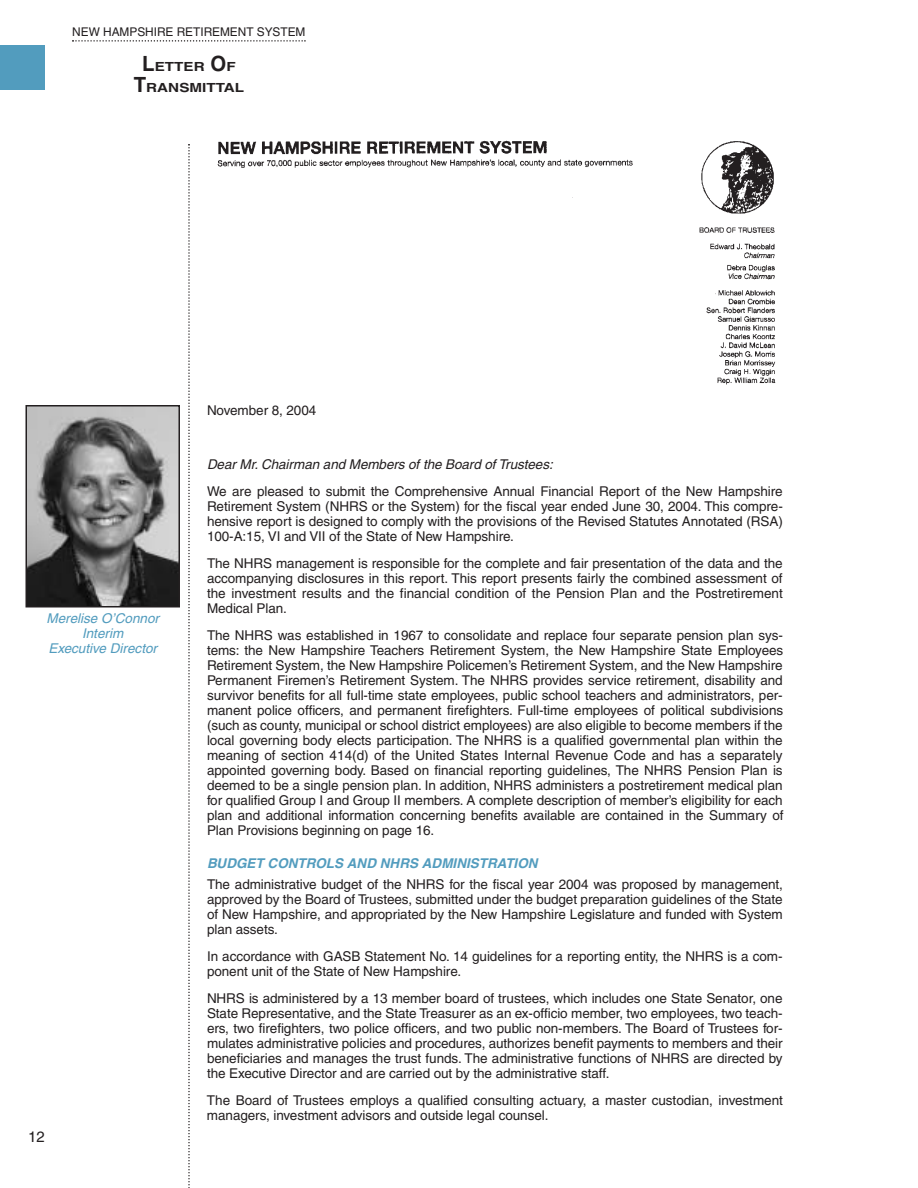
<style>
.page{position:relative;width:918px;height:1188px;background:#fff}
.page>*{position:absolute;margin:0;border:0;box-sizing:border-box;transform-origin:0 0}
.t1{font:15px "Helvetica";color:#231f20}
.t2{font:13.5px/15px "Helvetica";letter-spacing:-.005em;color:#231f20;text-align:justify}
.t3{font:italic 13.5px "Helvetica";letter-spacing:-.005em;color:#231f20}
.t4{font:italic 13.5px/15px "Helvetica";color:#529cbe;text-align:center}
.t5{font:italic 700 13.5px "Helvetica";color:#529cbe}
.t6{font:700 12.6px/21px "Helvetica";color:#231f20;text-align:center;scale:1.21 1}
.t7{font:12px "Helvetica";letter-spacing:-.005em;color:#231f20}
.s1{font-size:21px}
</style>
<div class="page">
<div style="left:0;top:45px;width:45px;height:45px;background:#529cbe"></div>
<svg style="left:72px;top:40px;width:234px;height:2px"></svg>
<svg style="left:188px;top:144px;width:2px;height:1044px"></svg>
<img style="left:217px;top:140px;width:559px;height:245px">
<img style="left:29px;top:408px;width:148px;height:197px">
<div style="left:26px;top:405px;width:154px;height:203px;border:2px solid #231f20"></div>
<p class="t7" style="left:72px;top:27px;width:235px">NEW HAMPSHIRE RETIREMENT SYSTEM</p>
<p class="t6" style="left:134px;top:57px;width:93px"><span class="s1">L</span>ETTER <span class="s1">O</span>F<br><span class="s1">T</span>RANSMITTAL</p>
<p class="t4" style="left:47px;top:612px;width:114px">Merelise O’Connor<br>Interim<br>Executive Director</p>
<p class="t1" style="left:28px;top:1131px;width:18px">12</p>
<p class="t2" style="left:207px;top:404px;width:111px">November 8, 2004</p>
<p class="t3" style="left:207px;top:459px;width:347px">Dear Mr. Chairman and Members of the Board of Trustees:</p>
<p class="t2" style="left:207px;top:485px;width:577px">We are pleased to submit the Comprehensive Annual Financial Report of the New Hampshire Retirement System (NHRS or the System) for the fiscal year ended June 30, 2004. This compre&shy;hensive report is designed to comply with the provisions of the Revised Statutes Annotated (RSA)<br>100-A:15, VI and VII of the State of New Hampshire.</p>
<p class="t2" style="left:207px;top:557px;width:577px">The NHRS management is responsible for the complete and fair presentation of the data and the accompanying disclosures in this report. This report presents fairly the combined assessment of the investment results and the financial condition of the Pension Plan and the Postretirement Medical Plan.</p>
<p class="t2" style="left:207px;top:629px;width:578px">The NHRS was established in 1967 to consolidate and replace four separate pension plan sys&shy;tems: the New Hampshire Teachers Retirement System, the New Hampshire State Employees Retirement System, the New Hampshire Policemen’s Retirement System, and the New Hampshire Permanent Firemen’s Retirement System. The NHRS provides service retirement, disability and survivor benefits for all full-time state employees, public school teachers and administrators, per&shy;manent police officers, and permanent firefighters. Full-time employees of political subdivisions (such as county, municipal or school district employees) are also eligible to become members if the local governing body elects participation. The NHRS is a qualified governmental plan within the meaning of section 414(d) of the United States Internal Revenue Code and has a separately appointed governing body. Based on financial reporting guidelines, The NHRS Pension Plan is deemed to be a single pension plan. In addition, NHRS administers a postretirement medical plan for qualified Group I and Group II members. A complete description of member’s eligibility for each plan and additional information concerning benefits available are contained in the Summary of Plan Provisions beginning on page 16.</p>
<p class="t5" style="left:207px;top:858px;width:332px">BUDGET CONTROLS AND NHRS ADMINISTRATION</p>
<p class="t2" style="left:207px;top:878px;width:577px">The administrative budget of the NHRS for the fiscal year 2004 was proposed by management, approved by the Board of Trustees, submitted under the budget preparation guidelines of the State of New Hampshire, and appropriated by the New Hampshire Legislature and funded with System plan assets.</p>
<p class="t2" style="left:207px;top:950px;width:577px">In accordance with GASB Statement No. 14 guidelines for a reporting entity, the NHRS is a com&shy;ponent unit of the State of New Hampshire.</p>
<p class="t2" style="left:207px;top:992px;width:577px">NHRS is administered by a 13 member board of trustees, which includes one State Senator, one State Representative, and the State Treasurer as an ex-officio member, two employees, two teach&shy;ers, two firefighters, two police officers, and two public non-members. The Board of Trustees for&shy;mulates administrative policies and procedures, authorizes benefit payments to members and their beneficiaries and manages the trust funds. The administrative functions of NHRS are directed by the Executive Director and are carried out by the administrative staff.</p>
<p class="t2" style="left:207px;top:1094px;width:577px">The Board of Trustees employs a qualified consulting actuary, a master custodian, investment managers, investment advisors and outside legal counsel.</p>
</div>
